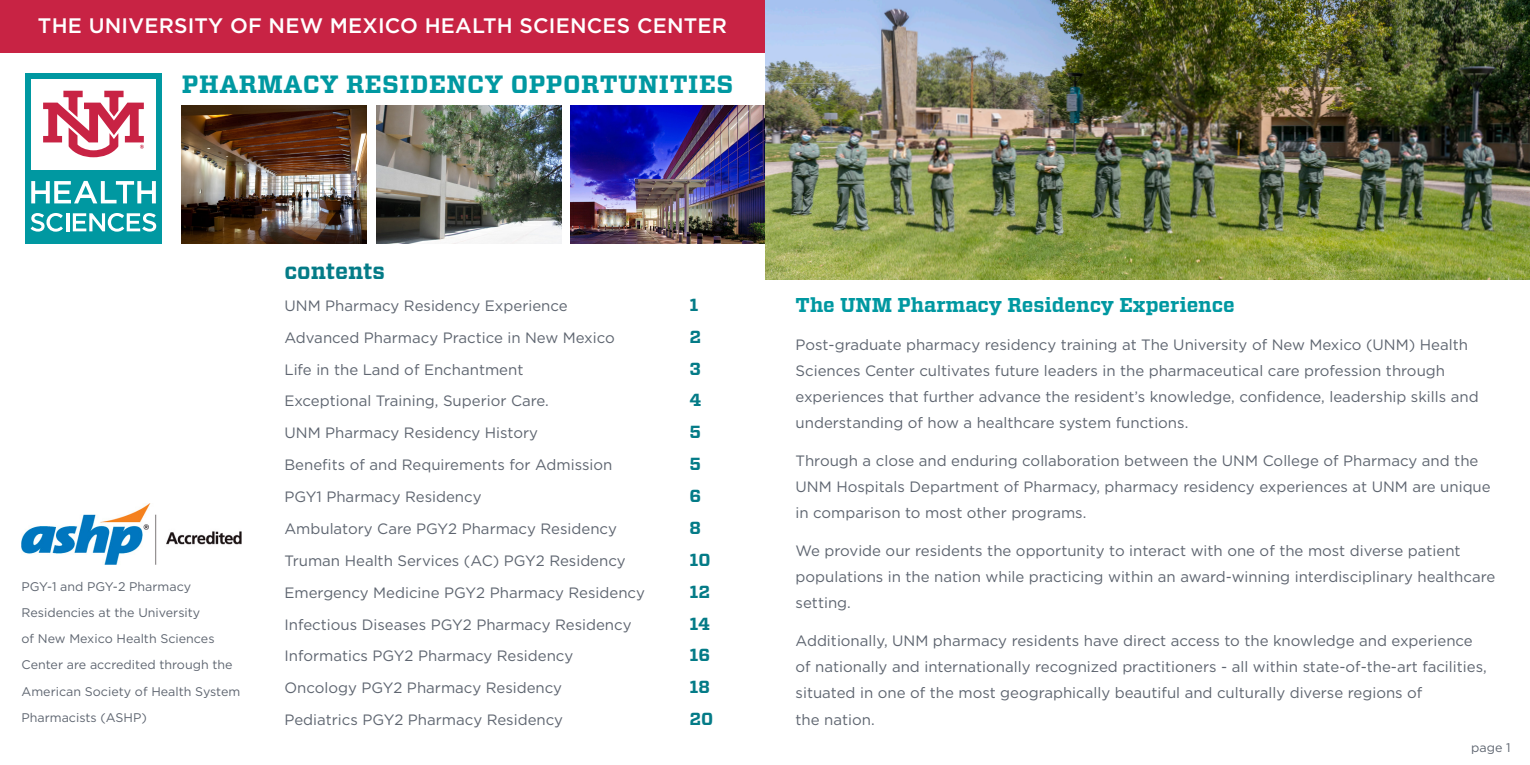
<style>
.page{position:relative;width:1530px;height:765px;background:#fff}
.page>*{position:absolute;margin:0;border:0;box-sizing:border-box;transform-origin:0 0}
.t1{font:700 25px "Vitesse";letter-spacing:.02em;color:#0098a1}
.t2{font:700 22.5px "Vitesse";color:#047b87}
.t3{font:500 21px "Gotham";letter-spacing:.01em;color:#fff}
.t4{font:700 20px "Vitesse";color:#0098a1}
.t5{font:700 17.5px "Vitesse";color:#047b87}
.t6{font:15px/26.2px "Gotham";color:#5e6570}
.t7{font:12.5px/26.2px "Gotham";color:#5e6570}
</style>
<div class="page">
<img style="left:765px;top:0;width:765px;height:280px">
<img style="left:22px;top:503px;width:219px;height:61px">
<img style="left:182px;top:106px;width:184px;height:137px">
<img style="left:377px;top:106px;width:184px;height:137px">
<img style="left:570px;top:106px;width:194px;height:137px">
<div style="left:0;top:0;width:765px;height:52px;background:#c82344"></div>
<div style="left:25px;top:73px;width:137px;height:170px;background:#0098a1"></div>
<svg style="left:31px;top:181px;width:125px;height:22px"></svg>
<svg style="left:31px;top:213px;width:32px;height:19px"></svg>
<hr style="left:66px;top:213px;width:3px;height:18px;background:#fff">
<svg style="left:73px;top:213px;width:83px;height:19px"></svg>
<div style="left:31px;top:79px;width:125px;height:90px;background:#fff"></div>
<svg style="left:43px;top:91px;width:101px;height:66px"></svg>
<p class="t3" style="left:38px;top:12px;width:691px">THE UNIVERSITY OF NEW MEXICO HEALTH SCIENCES CENTER</p>
<p class="t1" style="left:182px;top:67px;width:553px">PHARMACY RESIDENCY OPPORTUNITIES</p>
<p class="t7" style="left:22px;top:573px;width:220px">PGY-1 and PGY-2 Pharmacy<br>Residencies at the University<br>of New Mexico Health Sciences<br>Center are accredited through the<br>American Society of Health System<br>Pharmacists (ASHP)</p>
<p class="t2" style="left:284px;top:256px;width:102px">contents</p>
<p class="t6" style="left:284px;top:292px;width:285px">UNM Pharmacy Residency Experience</p>
<p class="t5" style="left:689px;top:293px;width:10px">1</p>
<p class="t6" style="left:284px;top:324px;width:332px">Advanced Pharmacy Practice in New Mexico</p>
<p class="t5" style="left:689px;top:325px;width:13px">2</p>
<p class="t6" style="left:284px;top:356px;width:241px">Life in the Land of Enchantment</p>
<p class="t5" style="left:689px;top:357px;width:13px">3</p>
<p class="t6" style="left:284px;top:388px;width:266px">Exceptional Training, Superior Care.</p>
<p class="t5" style="left:689px;top:389px;width:14px">4</p>
<p class="t6" style="left:284px;top:420px;width:255px">UNM Pharmacy Residency History</p>
<p class="t5" style="left:689px;top:421px;width:13px">5</p>
<p class="t6" style="left:284px;top:451px;width:330px">Benefits of and Requirements for Admission</p>
<p class="t5" style="left:689px;top:452px;width:13px">5</p>
<p class="t6" style="left:284px;top:483px;width:199px">PGY1 Pharmacy Residency</p>
<p class="t5" style="left:689px;top:484px;width:13px">6</p>
<p class="t6" style="left:284px;top:515px;width:334px">Ambulatory Care PGY2 Pharmacy Residency</p>
<p class="t5" style="left:689px;top:516px;width:13px">8</p>
<p class="t6" style="left:284px;top:547px;width:343px">Truman Health Services (AC) PGY2 Residency</p>
<p class="t5" style="left:689px;top:548px;width:23px">10</p>
<p class="t6" style="left:284px;top:579px;width:362px">Emergency Medicine PGY2 Pharmacy Residency</p>
<p class="t5" style="left:689px;top:580px;width:22px">12</p>
<p class="t6" style="left:284px;top:611px;width:349px">Infectious Diseases PGY2 Pharmacy Residency</p>
<p class="t5" style="left:689px;top:612px;width:22px">14</p>
<p class="t6" style="left:284px;top:643px;width:290px">Informatics PGY2 Pharmacy Residency</p>
<p class="t5" style="left:689px;top:644px;width:22px">16</p>
<p class="t6" style="left:284px;top:675px;width:279px">Oncology PGY2 Pharmacy Residency</p>
<p class="t5" style="left:689px;top:676px;width:22px">18</p>
<p class="t6" style="left:284px;top:706px;width:280px">Pediatrics PGY2 Pharmacy Residency</p>
<p class="t5" style="left:689px;top:707px;width:25px">20</p>
<p class="t4" style="left:796px;top:292px;width:441px">The UNM Pharmacy Residency Experience</p>
<p class="t6" style="left:796px;top:331px;width:685px">Post-graduate pharmacy residency training at The University of New Mexico (UNM) Health Sciences Center cultivates future leaders in the pharmaceutical care profession through experiences that further advance the resident’s knowledge, confidence, leadership skills and understanding of how a healthcare system functions.</p>
<p class="t6" style="left:796px;top:447px;width:697px">Through a close and enduring collaboration between the UNM College of Pharmacy and the<br>UNM Hospitals Department of Pharmacy, pharmacy residency experiences at UNM are unique in comparison to most other programs.</p>
<p class="t6" style="left:796px;top:537px;width:701px">We provide our residents the opportunity to interact with one of the most diverse patient populations in the nation while practicing within an award-winning interdisciplinary healthcare setting.</p>
<p class="t6" style="left:796px;top:627px;width:693px">Additionally, UNM pharmacy residents have direct access to the knowledge and experience of nationally and internationally recognized practitioners - all within state-of-the-art facilities, situated in one of the most geographically beautiful and culturally diverse regions of<br>the nation.</p>
<p class="t7" style="left:1471px;top:735px;width:41px">page 1</p>
</div>
